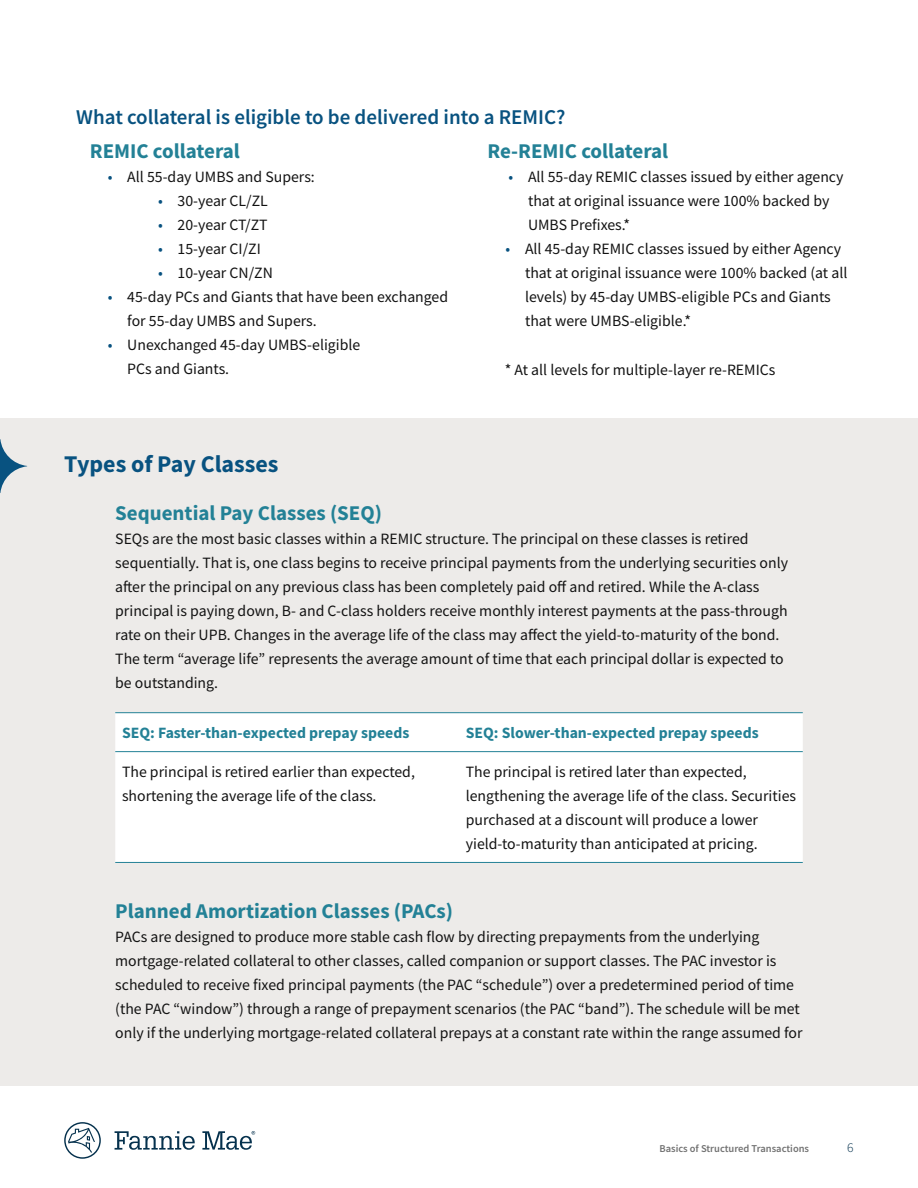
<style>
.page{position:relative;width:918px;height:1188px;background:#fff}
.page>*{position:absolute;margin:0;border:0;box-sizing:border-box;transform-origin:0 0}
.t1{font:700 24px "Source Sans Pro";color:#085280}
.t2{font:700 21px "Source Sans Pro";color:#238196}
.H3-after{font:600 21px "Source Sans Pro";color:#085280}
.H4-text_inset{font:15.75px/24px "Source Sans Pro";color:#121212}
.Table_header{font:700 15.75px "Source Sans Pro";color:#238196}
.Box_text{font:15.75px "Source Sans Pro";color:#121212}
.t3{font:300 13.5px "Source Sans Pro";color:#05314d}
.t4{font:600 10.5px "Source Sans Pro";color:#717171}
.s1{color:#085280}
</style>
<div class="page">
<svg style="left:64px;top:1122px;width:37px;height:37px"></svg>
<svg style="left:115px;top:1131px;width:140px;height:19px"></svg>
<div style="left:0;top:418px;width:918px;height:668px;background:#edebe9"></div>
<div style="left:115px;top:713px;width:688px;height:149px;background:#fff"></div>
<hr style="left:115px;top:751px;width:344px;height:1px;background:#238196">
<hr style="left:459px;top:751px;width:344px;height:1px;background:#238196">
<hr style="left:115px;top:712px;width:344px;height:1px;background:#238196">
<hr style="left:459px;top:712px;width:344px;height:1px;background:#238196">
<hr style="left:115px;top:862px;width:344px;height:1px;background:#238196">
<hr style="left:459px;top:862px;width:344px;height:1px;background:#238196">
<svg style="left:0;top:439px;width:27px;height:54px"></svg>
<p class="H3-after" style="left:76px;top:103px;width:491px">What collateral is eligible to be delivered into a REMIC?</p>
<h4 class="t2" style="left:90px;top:137px;width:152px">REMIC collateral</h4>
<p class="H4-text_inset" style="left:108px;top:165px;width:209px"><span class="s1">•</span> All 55-day UMBS and Supers:</p>
<p class="H4-text_inset" style="left:158px;top:189px;width:111px"><span class="s1">•</span> 30-year CL/ZL</p>
<p class="H4-text_inset" style="left:158px;top:213px;width:111px"><span class="s1">•</span> 20-year CT/ZT</p>
<p class="H4-text_inset" style="left:158px;top:237px;width:104px"><span class="s1">•</span> 15-year CI/ZI</p>
<p class="H4-text_inset" style="left:158px;top:261px;width:116px"><span class="s1">•</span> 10-year CN/ZN</p>
<p class="H4-text_inset" style="left:127px;top:285px;width:322px;text-indent:-20px"><span class="s1">•</span> 45-day PCs and Giants that have been exchanged for 55-day UMBS and Supers.</p>
<p class="H4-text_inset" style="left:127px;top:333px;width:234px;text-indent:-20px"><span class="s1">•</span> Unexchanged 45-day UMBS-eligible<br>PCs and Giants.</p>
<h4 class="t2" style="left:488px;top:137px;width:182px">Re-REMIC collateral</h4>
<p class="H4-text_inset" style="left:528px;top:165px;width:317px;text-indent:-20px"><span class="s1">•</span> All 55-day REMIC classes issued by either agency that at original issuance were 100% backed by<br>UMBS Prefixes.*</p>
<p class="H4-text_inset" style="left:525px;top:237px;width:324px;text-indent:-20px"><span class="s1">•</span> All 45-day REMIC classes issued by either Agency that at original issuance were 100% backed (at all levels) by 45-day UMBS-eligible PCs and Giants that were UMBS-eligible.*</p>
<p class="Box_text" style="left:505px;top:359px;width:272px">* At all levels for multiple-layer re-REMICs</p>
<h3 class="t1" style="left:64px;top:448px;width:216px">Types of Pay Classes</h3>
<h4 class="t2" style="left:115px;top:499px;width:268px">Sequential Pay Classes (SEQ)</h4>
<p class="H4-text_inset" style="left:115px;top:527px;width:674px">SEQs are the most basic classes within a REMIC structure. The principal on these classes is retired sequentially. That is, one class begins to receive principal payments from the underlying securities only after the principal on any previous class has been completely paid off and retired. While the A-class principal is paying down, B- and C-class holders receive monthly interest payments at the pass-through rate on their UPB. Changes in the average life of the class may affect the yield-to-maturity of the bond.<br>The term “average life” represents the average amount of time that each principal dollar is expected to be outstanding.</p>
<p class="Table_header" style="left:122px;top:722px;width:289px">SEQ: Faster-than-expected prepay speeds</p>
<p class="Table_header" style="left:466px;top:722px;width:295px">SEQ: Slower-than-expected prepay speeds</p>
<p class="H4-text_inset" style="left:122px;top:760px;width:294px">The principal is retired earlier than expected, shortening the average life of the class.</p>
<p class="H4-text_inset" style="left:466px;top:760px;width:332px">The principal is retired later than expected, lengthening the average life of the class. Securities purchased at a discount will produce a lower yield-to-maturity than anticipated at pricing.</p>
<h4 class="t2" style="left:115px;top:896px;width:339px">Planned Amortization Classes (PACs)</h4>
<p class="H4-text_inset" style="left:115px;top:924px;width:689px">PACs are designed to produce more stable cash flow by directing prepayments from the underlying mortgage-related collateral to other classes, called companion or support classes. The PAC investor is scheduled to receive fixed principal payments (the PAC “schedule”) over a predetermined period of time (the PAC “window”) through a range of prepayment scenarios (the PAC “band”). The schedule will be met only if the underlying mortgage-related collateral prepays at a constant rate within the range assumed for</p>
<p class="t4" style="left:659px;top:1141px;width:151px">Basics of Structured Transactions</p>
<p class="t3" style="left:847px;top:1139px;width:8px">6</p>
</div>
